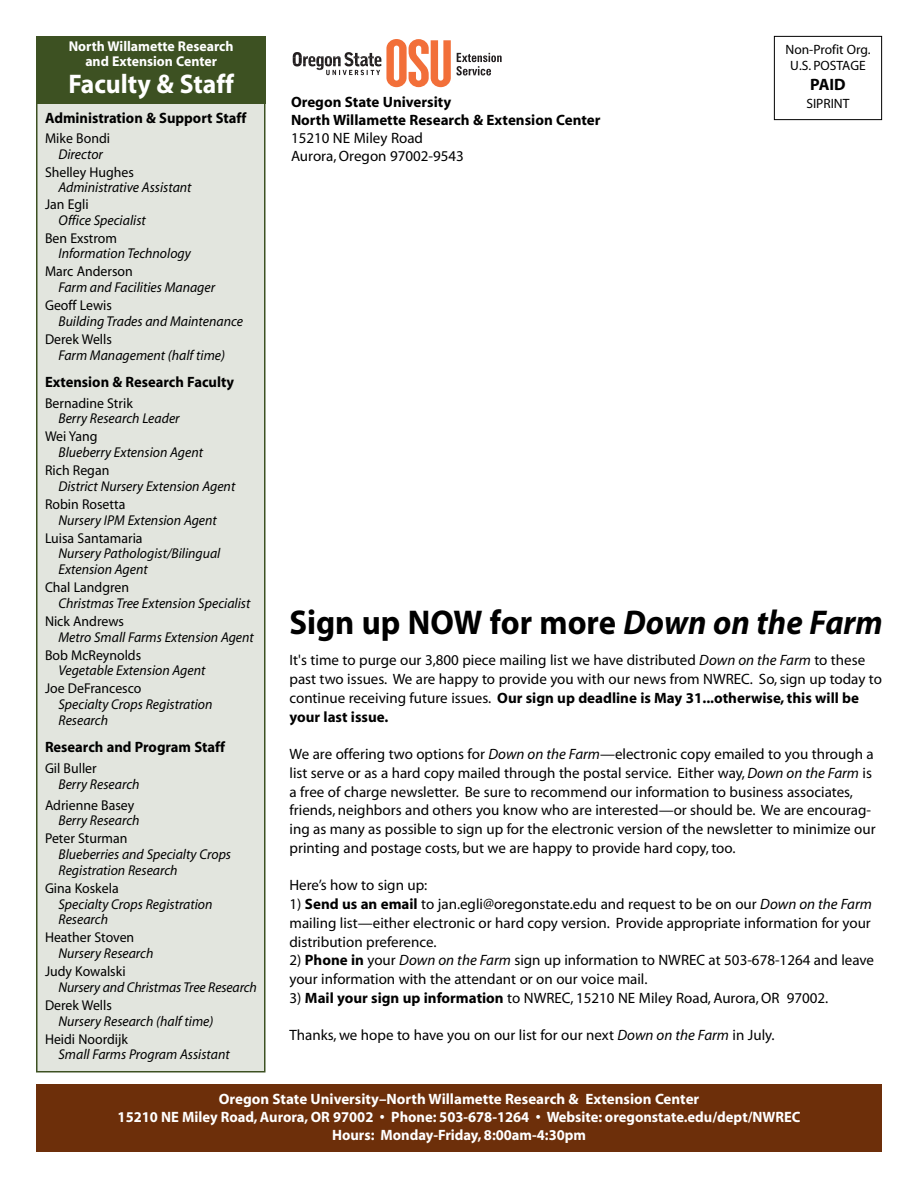
<style>
.page{position:relative;width:918px;height:1188px;background:#fff}
.page>*{position:absolute;margin:0;border:0;box-sizing:border-box;transform-origin:0 0}
.t1{font:700 34.5px "Myriad";color:#000;scale:.95 1}
.t2{font:700 27px "Myriad";color:#fff;scale:.95 1}
.t3{font:700 16.5px "Myriad";color:#000}
.t4{font:15px/18.8px "Myriad";color:#000}
.t5{font:700 15px/18px "Myriad";color:#fff;text-align:center}
.t6{font:700 15px "Myriad";color:#000}
.t7{font:italic 14.25px/15.8px "Myriad";color:#000}
.t8{font:14.25px "Myriad";color:#000}
.t9{font:700 14.25px/15px "Myriad";color:#fff;text-align:center}
.t10{font:13.5px/16.5px "Myriad";color:#000;text-align:center}
.s1{font-style:italic}
.s2{font-weight:700}
</style>
<div class="page">
<div style="left:37px;top:37px;width:228px;height:1035px;background:#e2e5de"></div>
<div style="left:36px;top:36px;width:230px;height:1036px;border:2px solid #3d5122"></div>
<div style="left:36px;top:36px;width:230px;height:68px;background:#3d5122"></div>
<div style="left:774px;top:36px;width:108px;height:84px;border:1px solid #000"></div>
<svg style="left:293px;top:39px;width:209px;height:48px"></svg>
<div style="left:36px;top:1084px;width:846px;height:68px;background:#6d2f0a"></div>
<p class="t9" style="left:69px;top:40px;width:166px">North Willamette Research and Extension Center</p>
<h2 class="t2" style="left:68px;top:74px;width:176px">Faculty &amp; Staff</h2>
<p class="t6" style="left:45px;top:113px;width:203px">Administration &amp; Support Staff</p>
<p class="t8" style="left:45px;top:133px;width:67px">Mike Bondi</p>
<p class="t7" style="left:58px;top:147px;width:46px">Director</p>
<p class="t8" style="left:45px;top:166px;width:90px">Shelley Hughes</p>
<p class="t7" style="left:58px;top:181px;width:135px">Administrative Assistant</p>
<p class="t8" style="left:45px;top:199px;width:45px">Jan Egli</p>
<p class="t7" style="left:58px;top:213px;width:89px">Office Specialist</p>
<p class="t8" style="left:45px;top:232px;width:74px">Ben Exstrom</p>
<p class="t7" style="left:58px;top:247px;width:134px">Information Technology</p>
<p class="t8" style="left:45px;top:266px;width:89px">Marc Anderson</p>
<p class="t7" style="left:58px;top:281px;width:158px">Farm and Facilities Manager</p>
<p class="t8" style="left:45px;top:300px;width:68px">Geoff Lewis</p>
<p class="t7" style="left:58px;top:315px;width:186px">Building Trades and Maintenance</p>
<p class="t8" style="left:45px;top:334px;width:68px">Derek Wells</p>
<p class="t7" style="left:58px;top:348px;width:168px">Farm Management (half time)</p>
<p class="t6" style="left:45px;top:376px;width:191px">Extension &amp; Research Faculty</p>
<p class="t8" style="left:45px;top:397px;width:89px">Bernadine Strik</p>
<p class="t7" style="left:58px;top:412px;width:123px">Berry Research Leader</p>
<p class="t8" style="left:45px;top:431px;width:54px">Wei Yang</p>
<p class="t7" style="left:58px;top:446px;width:146px">Blueberry Extension Agent</p>
<p class="t8" style="left:45px;top:465px;width:66px">Rich Regan</p>
<p class="t7" style="left:58px;top:480px;width:178px">District Nursery Extension Agent</p>
<p class="t8" style="left:45px;top:499px;width:82px">Robin Rosetta</p>
<p class="t7" style="left:58px;top:513px;width:160px">Nursery IPM Extension Agent</p>
<p class="t8" style="left:45px;top:532px;width:99px">Luisa Santamaria</p>
<p class="t7" style="left:58px;top:547px;width:163px">Nursery Pathologist/Bilingual<br>Extension Agent</p>
<p class="t8" style="left:45px;top:582px;width:86px">Chal Landgren</p>
<p class="t7" style="left:58px;top:597px;width:193px">Christmas Tree Extension Specialist</p>
<p class="t8" style="left:45px;top:616px;width:81px">Nick Andrews</p>
<p class="t7" style="left:58px;top:630px;width:197px">Metro Small Farms Extension Agent</p>
<p class="t8" style="left:45px;top:649px;width:98px">Bob McReynolds</p>
<p class="t7" style="left:58px;top:664px;width:148px">Vegetable Extension Agent</p>
<p class="t8" style="left:45px;top:683px;width:98px">Joe DeFrancesco</p>
<p class="t7" style="left:58px;top:698px;width:156px">Specialty Crops Registration<br>Research</p>
<p class="t6" style="left:45px;top:741px;width:182px">Research and Program Staff</p>
<p class="t8" style="left:45px;top:763px;width:53px">Gil Buller</p>
<p class="t7" style="left:58px;top:777px;width:83px">Berry Research</p>
<p class="t8" style="left:45px;top:799px;width:91px">Adrienne Basey</p>
<p class="t7" style="left:58px;top:814px;width:83px">Berry Research</p>
<p class="t8" style="left:45px;top:833px;width:84px">Peter Sturman</p>
<p class="t7" style="left:58px;top:848px;width:174px">Blueberries and Specialty Crops<br>Registration Research</p>
<p class="t8" style="left:45px;top:883px;width:75px">Gina Koskela</p>
<p class="t7" style="left:58px;top:897px;width:156px">Specialty Crops Registration<br>Research</p>
<p class="t8" style="left:45px;top:932px;width:91px">Heather Stoven</p>
<p class="t7" style="left:58px;top:947px;width:97px">Nursery Research</p>
<p class="t8" style="left:45px;top:966px;width:82px">Judy Kowalski</p>
<p class="t7" style="left:58px;top:981px;width:200px">Nursery and Christmas Tree Research</p>
<p class="t8" style="left:45px;top:1000px;width:68px">Derek Wells</p>
<p class="t7" style="left:58px;top:1014px;width:157px">Nursery Research (half time)</p>
<p class="t8" style="left:45px;top:1033px;width:85px">Heidi Noordijk</p>
<p class="t7" style="left:58px;top:1048px;width:173px">Small Farms Program Assistant</p>
<p class="t10" style="left:785px;top:42px;width:87px">Non-Profit Org.<br>U.S. POSTAGE</p>
<p class="t3" style="left:810px;top:78px;width:37px">PAID</p>
<p class="t6" style="left:291px;top:96px;width:162px">Oregon State University</p>
<p class="t10" style="left:806px;top:96px;width:45px">SIPRINT</p>
<p class="t6" style="left:291px;top:114px;width:311px">North Willamette Research &amp; Extension Center</p>
<p class="t4" style="left:291px;top:130px;width:174px;line-height:18px">15210 NE Miley Road<br>Aurora, Oregon 97002-9543</p>
<h1 class="t1" style="left:290px;top:610px;width:626px">Sign up NOW for more <span class="s1">Down on the Farm</span></h1>
<p class="t4" style="left:289px;top:652px;width:594px">It's time to purge our 3,800 piece mailing list we have distributed <span class="s1">Down on the Farm</span> to these past two issues. We are happy to provide you with our news from NWREC. So, sign up today to continue receiving future issues. <span class="s2">Our sign up deadline is May 31...otherwise, this will be your last issue.</span></p>
<p class="t4" style="left:289px;top:746px;width:588px">We are offering two options for <span class="s1">Down on the Farm</span>—electronic copy emailed to you through a list serve or as a hard copy mailed through the postal service. Either way, <span class="s1">Down on the Farm</span> is a free of charge newsletter. Be sure to recommend our information to business associates, friends, neighbors and others you know who are interested—or should be. We are encourag&shy;ing as many as possible to sign up for the electronic version of the newsletter to minimize our printing and postage costs, but we are happy to provide hard copy, too.</p>
<p class="t4" style="left:290px;top:877px;width:139px">Here’s how to sign up:</p>
<p class="t4" style="left:290px;top:896px;width:584px;text-align:justify">1) <span class="s2">Send us an email</span> to jan.egli@oregonstate.edu and request to be on our <span class="s1">Down on the Farm </span>mailing list—either electronic or hard copy version. Provide appropriate information for your distribution preference.</p>
<p class="t4" style="left:289px;top:952px;width:586px">2) <span class="s2">Phone in</span> your <span class="s1">Down on the Farm</span> sign up information to NWREC at 503-678-1264 and leave your information with the attendant or on our voice mail.</p>
<p class="t4" style="left:289px;top:990px;width:540px">3) <span class="s2">Mail your sign up information</span> to NWREC, 15210 NE Miley Road, Aurora, OR 97002.</p>
<p class="t4" style="left:290px;top:1027px;width:487px">Thanks, we hope to have you on our list for our next <span class="s1">Down on the Farm</span> in July.</p>
<p class="t5" style="left:118px;top:1091px;width:684px">Oregon State University–North Willamette Research &amp; Extension Center<br>15210 NE Miley Road, Aurora, OR 97002 • Phone: 503-678-1264 • Website: oregonstate.edu/dept/NWREC<br>Hours: Monday-Friday, 8:00am-4:30pm</p>
</div>
